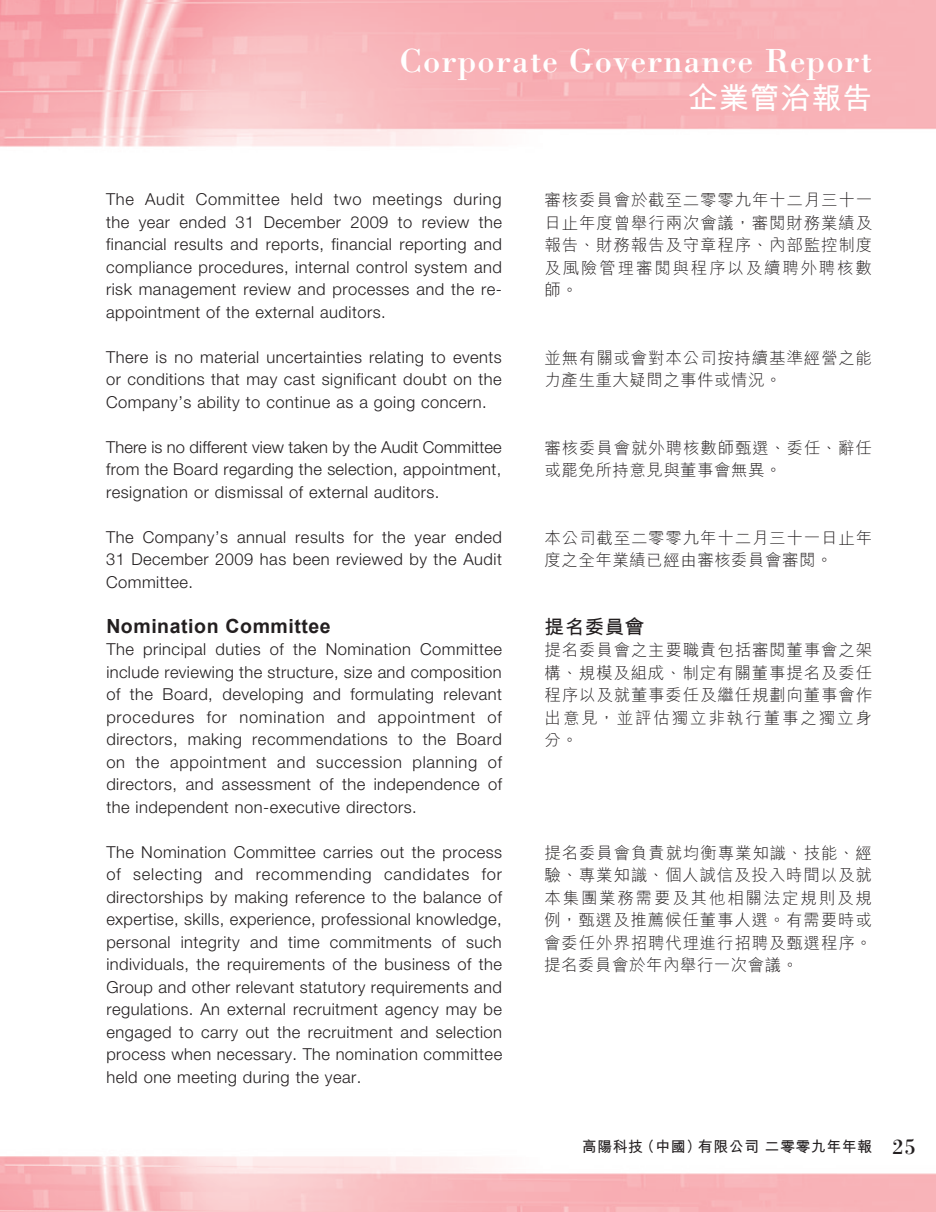
<style>
.page{position:relative;width:936px;height:1212px;background:#fff}
.page>*{position:absolute;margin:0;border:0;box-sizing:border-box;transform-origin:0 0}
.t1{font:34.5px "Bodoni Std";letter-spacing:.025em;color:#fff}
.t2{font:700 30px "M Hei HK";letter-spacing:.03em;color:#fff}
.t3{font:700 19.5px "Arial";letter-spacing:.03em;color:#231f20}
.t4{font:700 19.5px "M Hei HK";letter-spacing:.03em;color:#231f20}
.t5{font:300 16.5px/22.5px "Helvetica Neue LT Std";letter-spacing:.03em;color:#231f20;text-align:justify}
.t6{font:300 16.5px/22.5px "M Hei HK";letter-spacing:.045em;color:#231f20;text-align:justify}
.t7{font:700 15px "M Hei HK";letter-spacing:.03em;color:#231f20}
.s1{font-family:"Bodoni Std";font-weight:400;font-size:22.5px}
</style>
<div class="page">
<img style="left:0;top:1156px;width:935px;height:56px">
<img style="left:0;top:0;width:935px;height:147px">
<h1 class="t1" style="left:399px;top:39px;width:474px">Corporate Governance Report</h1>
<h2 class="t2" style="left:687px;top:76px;width:186px">企業管治報告</h2>
<p class="t5" style="left:106px;top:188px;width:397px">The Audit Committee held two meetings during the year ended 31 December 2009 to review the financial results and reports, financial reporting and compliance procedures, internal control system and risk management review and processes and the re&shy;appointment of the external auditors.</p>
<p class="t5" style="left:106px;top:345px;width:397px">There is no material uncertainties relating to events or conditions that may cast significant doubt on the Company’s ability to continue as a going concern.</p>
<p class="t5" style="left:106px;top:435px;width:397px">There is no different view taken by the Audit Committee from the Board regarding the selection, appointment, resignation or dismissal of external auditors.</p>
<p class="t5" style="left:106px;top:525px;width:397px">The Company’s annual results for the year ended 31 December 2009 has been reviewed by the Audit Committee.</p>
<p class="t3" style="left:106px;top:613px;width:226px">Nomination Committee</p>
<p class="t5" style="left:106px;top:638px;width:397px">The principal duties of the Nomination Committee include reviewing the structure, size and composition of the Board, developing and formulating relevant procedures for nomination and appointment of directors, making recommendations to the Board on the appointment and succession planning of directors, and assessment of the independence of the independent non-executive directors.</p>
<p class="t5" style="left:106px;top:840px;width:397px">The Nomination Committee carries out the process of selecting and recommending candidates for directorships by making reference to the balance of expertise, skills, experience, professional knowledge, personal integrity and time commitments of such individuals, the requirements of the business of the Group and other relevant statutory requirements and regulations. An external recruitment agency may be engaged to carry out the recruitment and selection process when necessary. The nomination committee held one meeting during the year.</p>
<p class="t6" style="left:544px;top:188px;width:329px">審核委員會於截至二零零九年十二月三十一日止年度曾舉行兩次會議，審閱財務業績及報告、財務報告及守章程序、內部監控制度及風險管理審閱與程序以及續聘外聘核數師。</p>
<p class="t6" style="left:544px;top:346px;width:329px">並無有關或會對本公司按持續基準經營之能力產生重大疑問之事件或情況。</p>
<p class="t6" style="left:544px;top:436px;width:329px">審核委員會就外聘核數師甄選、委任、辭任或罷免所持意見與董事會無異。</p>
<p class="t6" style="left:544px;top:526px;width:329px">本公司截至二零零九年十二月三十一日止年度之全年業績已經由審核委員會審閱。</p>
<p class="t4" style="left:544px;top:612px;width:101px">提名委員會</p>
<p class="t6" style="left:544px;top:638px;width:329px">提名委員會之主要職責包括審閱董事會之架構、規模及組成、制定有關董事提名及委任程序以及就董事委任及繼任規劃向董事會作出意見，並評估獨立非執行董事之獨立身分。</p>
<p class="t6" style="left:544px;top:841px;width:329px">提名委員會負責就均衡專業知識、技能、經驗、專業知識、個人誠信及投入時間以及就本集團業務需要及其他相關法定規則及規例，甄選及推薦候任董事人選。有需要時或會委任外界招聘代理進行招聘及甄選程序。提名委員會於年內舉行一次會議。</p>
<p class="t7" style="left:582px;top:1136px;width:335px">高陽科技（中國）有限公司 二零零九年年報 <span class="s1">25</span></p>
</div>
